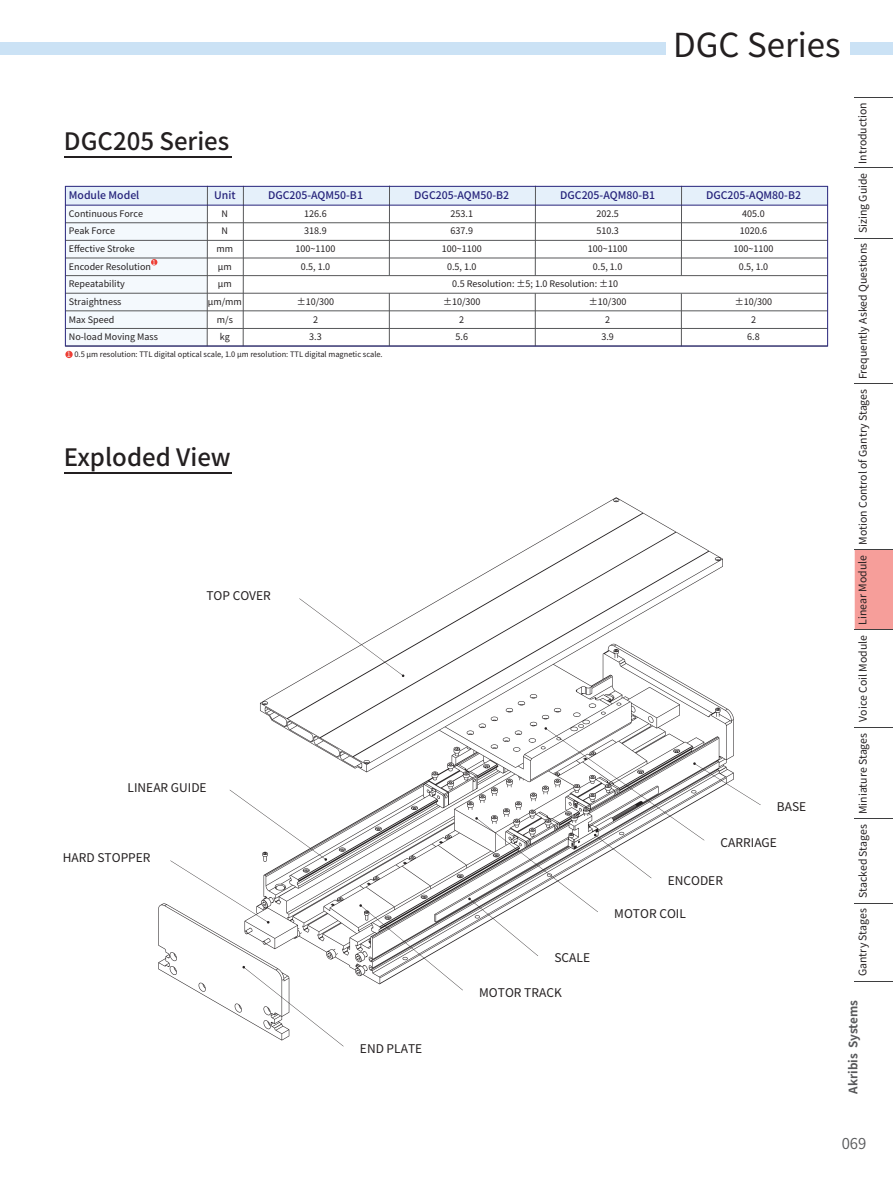
<style>
.page{position:relative;width:893px;height:1187px;background:#fff}
.page>*{position:absolute;margin:0;border:0;box-sizing:border-box;transform-origin:0 0}
.t1{font:33px "Source Han Sans CN";color:#231f20}
.t2{font:500 24px "Source Han Sans CN";color:#231f20}
.t3{font:15px "Source Han Sans CN";color:#57585a}
.t4{font:12px "Source Han Sans CN";color:#231f20}
.t5{font:700 11.7px "Source Han Sans CN";color:#57585a}
.t6{font:10.5px "Source Han Sans CN";color:#231f20}
.t7{font:500 10.5px "Source Han Sans CN";color:#26237b}
.t8{font:9px/17.5px "Source Han Sans CN";color:#231f20;text-align:center}
.t9{font:7.5px "Source Han Sans CN";color:#231f20}
.t10{font:6.75px "Source Han Sans CN";color:#f2f3f4}
.s1{color:#f2f3f4}
</style>
<div class="page">
<div style="left:850px;top:42px;width:43px;height:13px;background:#cbe2f5"></div>
<div style="left:0;top:42px;width:666px;height:13px;background:#cbe2f5"></div>
<hr style="left:64px;top:156px;width:168px;height:1px;background:#231f20">
<hr style="left:64px;top:472px;width:168px;height:2px;background:#231f20">
<div style="left:65px;top:205px;width:142px;height:141px;background:#f4f9fd"></div>
<div style="left:65px;top:186px;width:763px;height:19px;background:#e5f0fa"></div>
<hr style="left:207px;top:186px;width:1px;height:160px;background:#57585a">
<hr style="left:243px;top:186px;width:1px;height:160px;background:#57585a">
<hr style="left:389px;top:186px;width:1px;height:89px;background:#57585a">
<hr style="left:535px;top:186px;width:1px;height:89px;background:#57585a">
<hr style="left:681px;top:186px;width:1px;height:89px;background:#57585a">
<hr style="left:389px;top:293px;width:1px;height:53px;background:#57585a">
<hr style="left:535px;top:293px;width:1px;height:53px;background:#57585a">
<hr style="left:681px;top:293px;width:1px;height:53px;background:#57585a">
<hr style="left:65px;top:222px;width:763px;height:1px;background:#57585a">
<hr style="left:65px;top:240px;width:763px;height:1px;background:#57585a">
<hr style="left:65px;top:258px;width:763px;height:1px;background:#57585a">
<hr style="left:66px;top:275px;width:761px;height:1px;background:#57585a">
<hr style="left:65px;top:293px;width:763px;height:1px;background:#57585a">
<hr style="left:66px;top:310px;width:761px;height:1px;background:#57585a">
<hr style="left:66px;top:328px;width:761px;height:1px;background:#57585a">
<hr style="left:65px;top:346px;width:763px;height:1px;background:#57585a">
<svg style="left:151px;top:259px;width:6px;height:6px"></svg>
<hr style="left:65px;top:186px;width:1px;height:160px;background:#26237b">
<hr style="left:827px;top:186px;width:1px;height:160px;background:#26237b">
<hr style="left:65px;top:205px;width:763px;height:1px;background:#26237b">
<hr style="left:65px;top:186px;width:763px;height:1px;background:#26237b">
<hr style="left:65px;top:345px;width:763px;height:1px;background:#26237b">
<div style="left:65px;top:351px;width:8px;height:7px;background:#ee3e35;border-radius:50%"></div>
<svg style="left:158px;top:497px;width:576px;height:543px"></svg>
<div style="left:855px;top:549px;width:38px;height:80px;background:#f69e9a"></div>
<hr style="left:855px;top:97px;width:38px;height:1px;background:#3e3e3f">
<hr style="left:855px;top:168px;width:38px;height:1px;background:#3e3e3f">
<hr style="left:855px;top:238px;width:38px;height:1px;background:#3e3e3f">
<hr style="left:855px;top:383px;width:38px;height:1px;background:#3e3e3f">
<hr style="left:855px;top:549px;width:38px;height:1px;background:#3e3e3f">
<hr style="left:855px;top:629px;width:38px;height:1px;background:#3e3e3f">
<hr style="left:855px;top:727px;width:38px;height:1px;background:#3e3e3f">
<hr style="left:855px;top:818px;width:38px;height:1px;background:#3e3e3f">
<hr style="left:855px;top:902px;width:38px;height:1px;background:#3e3e3f">
<hr style="left:855px;top:981px;width:38px;height:1px;background:#3e3e3f">
<h1 class="t1" style="left:673px;top:26px;width:169px">DGC Series</h1>
<h2 class="t2" style="left:64px;top:127px;width:167px">DGC205 Series</h2>
<p class="t7" style="left:69px;top:189px;width:72px">Module Model</p>
<p class="t8" style="left:69px;top:205px;width:76px;text-align:left">Continuous Force<br>Peak Force<br>Effective Stroke</p>
<p class="t10" style="left:152px;top:258px;width:5px">1</p>
<p class="t8" style="left:69px;top:258px;width:84px">Encoder Resolution</p>
<p class="t8" style="left:69px;top:275px;width:57px">Repeatability</p>
<p class="t8" style="left:69px;top:293px;width:54px">Straightness</p>
<p class="t8" style="left:69px;top:328px;width:91px">No-load Moving Mass</p>
<p class="t8" style="left:69px;top:310px;width:47px">Max Speed</p>
<p class="t7" style="left:214px;top:189px;width:23px">Unit</p>
<p class="t8" style="left:222px;top:205px;width:8px;text-align:left">N<br>N</p>
<p class="t8" style="left:218px;top:258px;width:15px;text-align:left">μm μm</p>
<p class="t8" style="left:217px;top:240px;width:18px">mm</p>
<p class="t8" style="left:208px;top:293px;width:36px">μm/mm</p>
<p class="t8" style="left:217px;top:310px;width:18px">m/s</p>
<p class="t8" style="left:220px;top:328px;width:12px">kg</p>
<p class="t7" style="left:268px;top:189px;width:96px">DGC205-AQM50-B1</p>
<p class="t8" style="left:296px;top:205px;width:41px">126.6<br>318.9<br>100~1100</p>
<p class="t8" style="left:301px;top:258px;width:31px">0.5, 1.0</p>
<p class="t8" style="left:297px;top:293px;width:39px">±10/300<br>2<br>3.3</p>
<p class="t9" style="left:67px;top:350px;width:317px"><span class="s1">1</span> 0.5 μm resolution: TTL digital optical scale, 1.0 μm resolution: TTL digital magnetic scale.</p>
<p class="t7" style="left:414px;top:189px;width:96px">DGC205-AQM50-B2</p>
<p class="t8" style="left:442px;top:205px;width:41px">253.1<br>637.9<br>100~1100</p>
<p class="t7" style="left:560px;top:189px;width:96px">DGC205-AQM80-B1</p>
<p class="t8" style="left:588px;top:205px;width:41px">202.5<br>510.3<br>100~1100</p>
<p class="t8" style="left:447px;top:258px;width:31px">0.5, 1.0</p>
<p class="t8" style="left:443px;top:293px;width:39px">±10/300<br>2<br>5.6</p>
<p class="t8" style="left:593px;top:258px;width:31px">0.5, 1.0</p>
<p class="t8" style="left:589px;top:293px;width:39px">±10/300<br>2<br>3.9</p>
<p class="t8" style="left:452px;top:275px;width:167px">0.5 Resolution: ±5; 1.0 Resolution: ±10</p>
<h2 class="t2" style="left:64px;top:444px;width:168px">Exploded View</h2>
<h3 class="t4" style="left:206px;top:589px;width:66px">TOP COVER</h3>
<p class="t7" style="left:706px;top:189px;width:96px">DGC205-AQM80-B2</p>
<p class="t8" style="left:734px;top:205px;width:41px">405.0<br>1020.6<br>100~1100</p>
<p class="t8" style="left:739px;top:258px;width:31px">0.5, 1.0</p>
<p class="t8" style="left:735px;top:293px;width:39px">±10/300<br>2<br>6.8</p>
<h3 class="t4" style="left:128px;top:780px;width:81px">LINEAR GUIDE</h3>
<h3 class="t4" style="left:63px;top:851px;width:89px">HARD STOPPER</h3>
<h3 class="t4" style="left:554px;top:951px;width:37px">SCALE</h3>
<h3 class="t4" style="left:479px;top:985px;width:84px">MOTOR TRACK</h3>
<h3 class="t4" style="left:777px;top:800px;width:31px">BASE</h3>
<h3 class="t4" style="left:721px;top:835px;width:58px">CARRIAGE</h3>
<h3 class="t4" style="left:668px;top:873px;width:57px">ENCODER</h3>
<h3 class="t4" style="left:614px;top:907px;width:73px">MOTOR COIL</h3>
<h3 class="t4" style="left:360px;top:1041px;width:64px">END PLATE</h3>
<p class="t6" style="left:857px;top:164px;width:63px;rotate:-90deg">Introduction</p>
<p class="t6" style="left:857px;top:233px;width:62px;rotate:-90deg">Sizing Guide</p>
<p class="t6" style="left:857px;top:379px;width:138px;rotate:-90deg">Frequently Asked Questions</p>
<p class="t6" style="left:857px;top:545px;width:157px;rotate:-90deg">Motion Control of Gantry Stages</p>
<p class="t6" style="left:857px;top:625px;width:71px;rotate:-90deg">Linear Module</p>
<p class="t6" style="left:857px;top:721px;width:88px;rotate:-90deg">Voice Coil Module</p>
<p class="t6" style="left:857px;top:814px;width:83px;rotate:-90deg">Miniature Stages</p>
<p class="t6" style="left:857px;top:897px;width:75px;rotate:-90deg">Stacked Stages</p>
<p class="t6" style="left:857px;top:976px;width:69px;rotate:-90deg">Gantry Stages</p>
<p class="t5" style="left:846px;top:1093px;width:95px;rotate:-90deg">Akribis Systems</p>
<h3 class="t3" style="left:842px;top:1135px;width:26px">069</h3>
</div>
